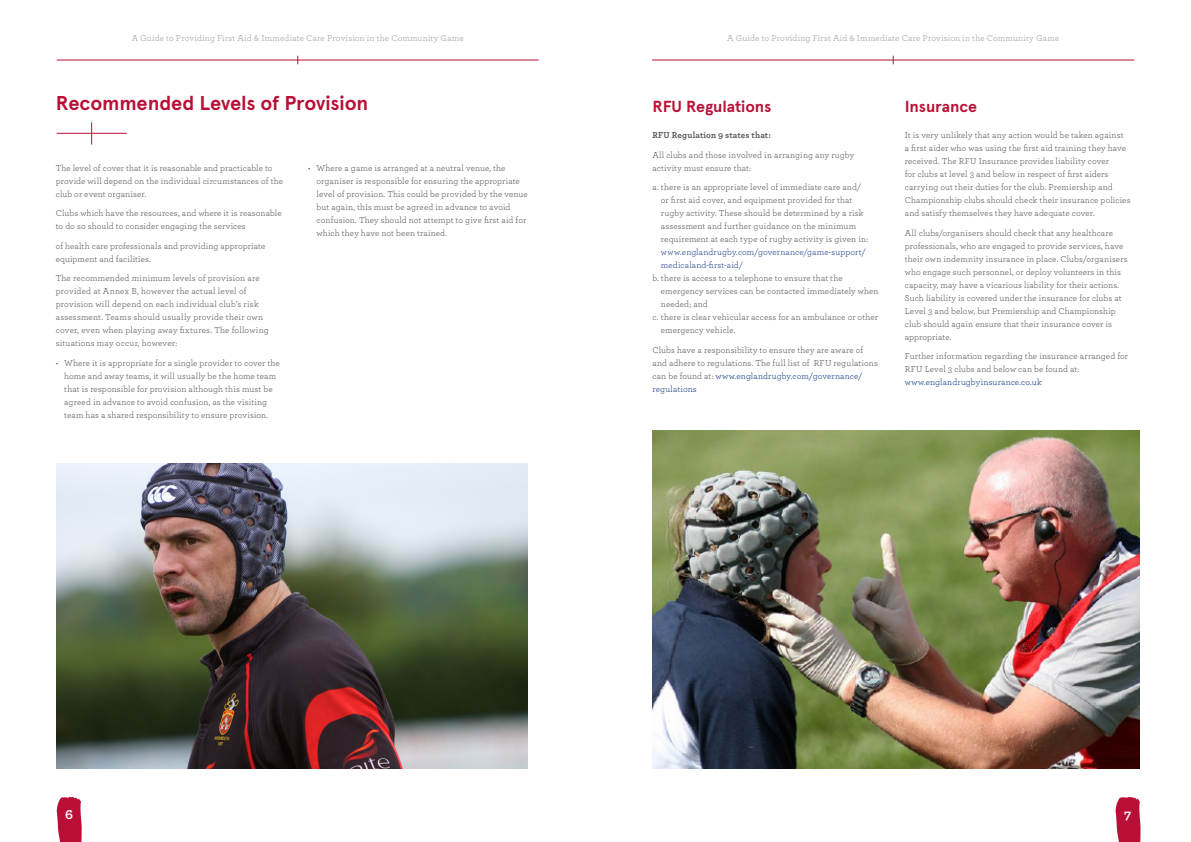
<style>
.page{position:relative;width:1191px;height:842px;background:#fff}
.page>*{position:absolute;margin:0;border:0;box-sizing:border-box;transform-origin:0 0}
.Main_heading{font:700 20px "Apercu";letter-spacing:-.005em;color:#b90f36}
.main_text{font:700 16px "Apercu";letter-spacing:-.005em;color:#b90f36}
.t1{font:700 14px "Archer";color:#fff}
.main_text-2{font:9px/13px "Archer";letter-spacing:.01em;color:#57585a}
.t2{font:9px "Archer";letter-spacing:.015em;color:#9d9fa3}
.main_text-3{font:700 9px "Archer";letter-spacing:.015em;color:#57585a}
.s1{color:#253f8e}
.s2{color:#143a85}
</style>
<div class="page">
<svg style="left:1115px;top:797px;width:26px;height:45px"></svg>
<svg style="left:57px;top:797px;width:25px;height:45px"></svg>
<hr style="left:57px;top:60px;width:482px;height:1px;background:#b90f36">
<hr style="left:652px;top:60px;width:482px;height:1px;background:#b90f36">
<svg style="left:91px;top:122px;width:1px;height:23px"></svg>
<hr style="left:57px;top:133px;width:70px;height:1px;background:#b90f36">
<img style="left:57px;top:463px;width:470px;height:306px">
<img style="left:652px;top:431px;width:488px;height:338px">
<p class="t2" style="left:132px;top:31px;width:334px">A Guide to Providing First Aid &amp; Immediate Care Provision in the Community Game</p>
<p class="t2" style="left:727px;top:31px;width:334px">A Guide to Providing First Aid &amp; Immediate Care Provision in the Community Game</p>
<p class="Main_heading" style="left:56px;top:91px;width:314px">Recommended Levels of Provision</p>
<p class="main_text-2" style="left:56px;top:161px;width:229px">The level of cover that it is reasonable and practicable to provide will depend on the individual circumstances of the club or event organiser.</p>
<p class="main_text-2" style="left:56px;top:206px;width:227px">Clubs which have the resources, and where it is reasonable to do so should to consider engaging the services</p>
<p class="main_text-2" style="left:56px;top:239px;width:211px">of health care professionals and providing appropriate equipment and facilities.</p>
<p class="main_text-2" style="left:56px;top:271px;width:215px">The recommended minimum levels of provision are provided at Annex B, however the actual level of provision will depend on each individual club’s risk assessment. Teams should usually provide their own cover, even when playing away fixtures. The following situations may occur, however:</p>
<p class="main_text-2" style="left:56px;top:356px;width:226px;text-align:center">• Where it is appropriate for a single provider to cover the home and away teams, it will usually be the home team that is responsible for provision although this must be agreed in advance to avoid confusion, as the visiting team has a shared responsibility to ensure provision.</p>
<p class="main_text-2" style="left:317px;top:161px;width:212px;text-indent:-9px">• Where a game is arranged at a neutral venue, the organiser is responsible for ensuring the appropriate level of provision. This could be provided by the venue but again, this must be agreed in advance to avoid confusion. They should not attempt to give first aid for which they have not been trained.</p>
<p class="main_text" style="left:652px;top:97px;width:120px">RFU Regulations</p>
<p class="main_text-3" style="left:652px;top:128px;width:120px">RFU Regulation 9 states that:</p>
<p class="main_text-2" style="left:652px;top:148px;width:203px">All clubs and those involved in arranging any rugby activity must ensure that:</p>
<p class="main_text-2" style="left:661px;top:180px;width:209px;text-indent:-9px">a. there is an appropriate level of immediate care and/ or first aid cover, and equipment provided for that rugby activity. These should be determined by a risk assessment and further guidance on the minimum requirement at each type of rugby activity is given in: <span class="s1">www.englandrugby.com/governance/game-support/ medicaland-first-aid/</span></p>
<p class="main_text-2" style="left:661px;top:271px;width:219px;text-indent:-9px">b. there is access to a telephone to ensure that the emergency services can be contacted immediately when needed; and</p>
<p class="main_text-2" style="left:661px;top:310px;width:218px;text-indent:-9px">c. there is clear vehicular access for an ambulance or other emergency vehicle.</p>
<p class="main_text-2" style="left:652px;top:343px;width:227px">Clubs have a responsibility to ensure they are aware of and adhere to regulations. The full list of RFU regulations can be found at: <span class="s2">www.englandrugby.com/governance/ regulations</span></p>
<p class="main_text" style="left:905px;top:97px;width:74px">Insurance</p>
<p class="main_text-2" style="left:905px;top:128px;width:227px">It is very unlikely that any action would be taken against<br>a first aider who was using the first aid training they have received. The RFU Insurance provides liability cover<br>for clubs at level 3 and below in respect of first aiders carrying out their duties for the club. Premiership and Championship clubs should check their insurance policies and satisfy themselves they have adequate cover.</p>
<p class="main_text-2" style="left:905px;top:226px;width:224px">All clubs/organisers should check that any healthcare professionals, who are engaged to provide services, have their own indemnity insurance in place. Clubs/organisers who engage such personnel, or deploy volunteers in this capacity, may have a vicarious liability for their actions.<br>Such liability is covered under the insurance for clubs at Level 3 and below, but Premiership and Championship club should again ensure that their insurance cover is appropriate.</p>
<p class="main_text-2" style="left:905px;top:349px;width:225px">Further information regarding the insurance arranged for<br>RFU Level 3 clubs and below can be found at: <span class="s2">www.englandrugbyinsurance.co.uk</span></p>
<h3 class="t1" style="left:65px;top:803px;width:9px">6</h3>
<h3 class="t1" style="left:1124px;top:803px;width:9px">7</h3>
</div>
